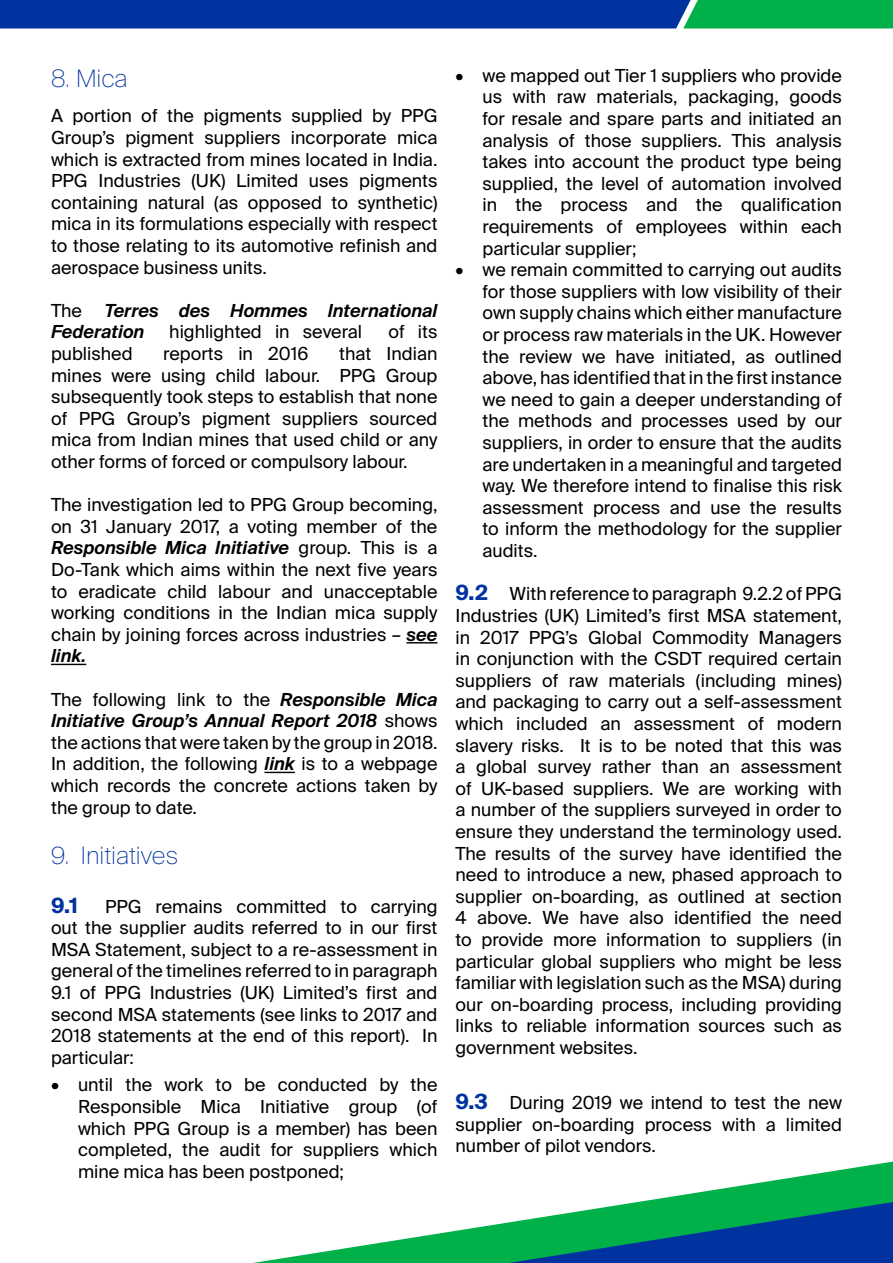
<style>
.page{position:relative;width:893px;height:1263px;background:#fff}
.page>*{position:absolute;margin:0;border:0;box-sizing:border-box;transform-origin:0 0}
.t1{font:100 24px "Suisse Intl";color:#0033a0}
.t2{font:700 21px "Suisse Intl";color:#0033a0}
.t3{font:18px/21.6px "Suisse Intl";color:#000;text-align:justify}
.t4{font:italic 600 18px/21.6px "Suisse Intl";color:#000}
.s1{font-weight:600;font-style:italic}
.s2{font-weight:700;font-size:21px;color:#0033a0}
</style>
<div class="page">
<svg style="left:0;top:0;width:893px;height:28px;background:#02518d"></svg>
<hr style="left:406px;top:642px;width:31px;height:1px;background:#000">
<hr style="left:51px;top:664px;width:35px;height:1px;background:#000">
<hr style="left:264px;top:772px;width:31px;height:1px;background:#000">
<svg style="left:253px;top:1161px;width:640px;height:102px"></svg>
<svg style="left:508px;top:1202px;width:385px;height:61px;background:#0e777e"></svg>
<h1 class="t1" style="left:51px;top:64px;width:78px">8. Mica</h1>
<p class="t3" style="left:51px;top:105px;width:388px">A portion of the pigments supplied by PPG Group’s pigment suppliers incorporate mica which is extracted from mines located in India.<br>PPG Industries (UK) Limited uses pigments containing natural (as opposed to synthetic) mica in its formulations especially with respect to those relating to its automotive refinish and aerospace business units.</p>
<p class="t3" style="left:51px;top:300px;width:32px">The</p>
<p class="t4" style="left:51px;top:300px;width:388px;text-indent:53px">Terres des Hommes International<br>Federation</p>
<p class="t3" style="left:169px;top:321px;width:194px">highlighted in several</p>
<p class="t3" style="left:388px;top:321px;width:51px">of its</p>
<p class="t3" style="left:51px;top:343px;width:83px">published</p>
<p class="t3" style="left:163px;top:343px;width:147px">reports in 2016</p>
<p class="t3" style="left:51px;top:343px;width:388px;text-indent:288px">that Indian mines were using child labour. PPG Group subsequently took steps to establish that none of PPG Group’s pigment suppliers sourced mica from Indian mines that used child or any other forms of forced or compulsory labour.</p>
<p class="t3" style="left:51px;top:494px;width:388px">The investigation led to PPG Group becoming, on 31 January 2017, a voting member of the <span class="s1">Responsible Mica Initiative</span> group. This is a Do-Tank which aims within the next five years to eradicate child labour and unacceptable working conditions in the Indian mica supply chain by joining forces across industries – <span class="s1">see link.</span></p>
<p class="t3" style="left:51px;top:689px;width:388px">The following link to the <span class="s1">Responsible Mica Initiative Group’s Annual Report 2018</span> shows the actions that were taken by the group in 2018.<br>In addition, the following <span class="s1">link</span> is to a webpage which records the concrete actions taken by the group to date.</p>
<h1 class="t1" style="left:51px;top:842px;width:128px">9. Initiatives</h1>
<p class="t2" style="left:51px;top:893px;width:28px">9.1</p>
<p class="t3" style="left:51px;top:895px;width:388px;text-indent:54px">PPG remains committed to carrying out the supplier audits referred to in our first MSA Statement, subject to a re-assessment in general of the timelines referred to in paragraph 9.1 of PPG Industries (UK) Limited’s first and second MSA statements (see links to 2017 and 2018 statements at the end of this report). In particular:</p>
<p class="t3" style="left:78px;top:1074px;width:361px;text-indent:-27px">• until the work to be conducted by the Responsible Mica Initiative group (of which PPG Group is a member) has been completed, the audit for suppliers which mine mica has been postponed;</p>
<p class="t3" style="left:482px;top:65px;width:361px;text-indent:-27px">• we mapped out Tier 1 suppliers who provide us with raw materials, packaging, goods for resale and spare parts and initiated an analysis of those suppliers. This analysis takes into account the product type being supplied, the level of automation involved in the process and the qualification requirements of employees within each particular supplier;</p>
<p class="t3" style="left:482px;top:259px;width:361px;text-indent:-27px">• we remain committed to carrying out audits for those suppliers with low visibility of their own supply chains which either manufacture or process raw materials in the UK. However the review we have initiated, as outlined above, has identified that in the first instance we need to gain a deeper understanding of the methods and processes used by our suppliers, in order to ensure that the audits are undertaken in a meaningful and targeted way. We therefore intend to finalise this risk assessment process and use the results to inform the methodology for the supplier audits.</p>
<p class="t3" style="left:455px;top:583px;width:388px"><span class="s2">9.2</span> With reference to paragraph 9.2.2 of PPG Industries (UK) Limited’s first MSA statement, in 2017 PPG’s Global Commodity Managers in conjunction with the CSDT required certain suppliers of raw materials (including mines) and packaging to carry out a self-assessment which included an assessment of modern slavery risks. It is to be noted that this was a global survey rather than an assessment of UK-based suppliers. We are working with a number of the suppliers surveyed in order to ensure they understand the terminology used.<br>The results of the survey have identified the need to introduce a new, phased approach to supplier on-boarding, as outlined at section 4 above. We have also identified the need to provide more information to suppliers (in particular global suppliers who might be less familiar with legislation such as the MSA) during our on-boarding process, including providing links to reliable information sources such as government websites.</p>
<p class="t3" style="left:455px;top:1092px;width:388px"><span class="s2">9.3</span> During 2019 we intend to test the new supplier on-boarding process with a limited number of pilot vendors.</p>
</div>
